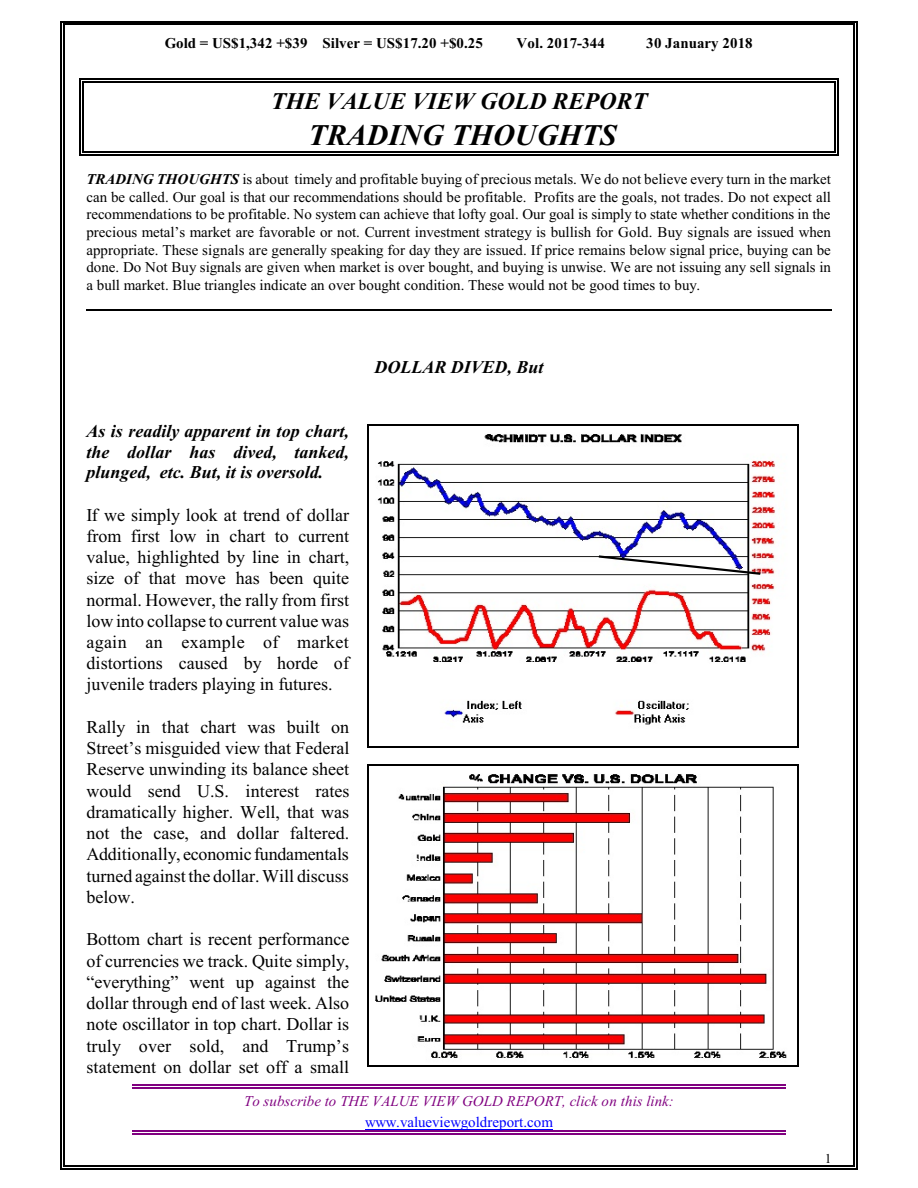
<style>
.page{position:relative;width:918px;height:1188px;background:#fff}
.page>*{position:absolute;margin:0;border:0;box-sizing:border-box;transform-origin:0 0}
.t1{font:italic 700 30px "Times New Roman";letter-spacing:.005em;color:#000}
.t2{font:italic 700 24px "Times New Roman";color:#000}
.t3{font:18px/21.3px "Times New Roman";color:#000;text-align:justify}
.t4{font:italic 700 18px/20.9px "Times New Roman";color:#000;text-align:justify}
.t5{font:15px/17.7px "Times New Roman";color:#000;text-align:justify}
.t6{font:700 15px "Times New Roman";letter-spacing:.005em;color:#000}
.t7{font:italic 15px "Times New Roman";color:#800080}
.t8{font:15px "Times New Roman";color:#00f}
.t9{font:13.5px "Times New Roman";color:#000}
.s1{font-weight:700;font-style:italic}
</style>
<div class="page">
<hr style="left:63px;top:24px;width:2px;height:1143px;background:#000">
<hr style="left:853px;top:24px;width:2px;height:1143px;background:#000">
<hr style="left:63px;top:24px;width:791px;height:1px;background:#000">
<hr style="left:63px;top:1166px;width:791px;height:1px;background:#000">
<hr style="left:60px;top:21px;width:2px;height:1149px;background:#000">
<hr style="left:856px;top:21px;width:2px;height:1149px;background:#000">
<hr style="left:60px;top:21px;width:797px;height:1px;background:#000">
<hr style="left:60px;top:1169px;width:797px;height:1px;background:#000">
<hr style="left:82px;top:82px;width:1px;height:35px;background:#000">
<hr style="left:834px;top:82px;width:2px;height:35px;background:#000">
<hr style="left:82px;top:82px;width:754px;height:1px;background:#000">
<hr style="left:79px;top:79px;width:1px;height:42px;background:#000">
<hr style="left:837px;top:79px;width:2px;height:42px;background:#000">
<hr style="left:79px;top:79px;width:760px;height:1px;background:#000">
<hr style="left:82px;top:117px;width:1px;height:36px;background:#000">
<hr style="left:834px;top:117px;width:2px;height:36px;background:#000">
<hr style="left:82px;top:152px;width:754px;height:1px;background:#000">
<hr style="left:79px;top:113px;width:1px;height:43px;background:#000">
<hr style="left:837px;top:113px;width:2px;height:43px;background:#000">
<hr style="left:79px;top:155px;width:760px;height:1px;background:#000">
<img style="left:369px;top:426px;width:429px;height:321px">
<hr style="left:367px;top:424px;width:1px;height:324px;background:#000">
<hr style="left:798px;top:424px;width:1px;height:324px;background:#000">
<hr style="left:367px;top:424px;width:432px;height:1px;background:#000">
<hr style="left:367px;top:747px;width:432px;height:1px;background:#000">
<img style="left:369px;top:766px;width:429px;height:300px">
<hr style="left:367px;top:765px;width:1px;height:302px;background:#000">
<hr style="left:798px;top:765px;width:1px;height:302px;background:#000">
<hr style="left:367px;top:765px;width:432px;height:1px;background:#000">
<hr style="left:367px;top:1066px;width:432px;height:1px;background:#000">
<hr style="left:86px;top:309px;width:745px;height:1px;background:#000">
<svg style="left:596px;top:554px;width:167px;height:22px"></svg>
<hr style="left:132px;top:1088px;width:654px;height:1px;background:#800080">
<hr style="left:132px;top:1085px;width:654px;height:1px;background:#800080">
<hr style="left:132px;top:1130px;width:654px;height:2px;background:#800080">
<hr style="left:132px;top:1133px;width:654px;height:2px;background:#800080">
<hr style="left:365px;top:1129px;width:188px;height:1px;background:#00f">
<p class="t6" style="left:165px;top:38px;width:320px">Gold = US$1,342 +$39 Silver = US$17.20 +$0.25</p>
<p class="t6" style="left:517px;top:38px;width:90px">Vol. 2017-344</p>
<p class="t6" style="left:646px;top:38px;width:108px">30 January 2018</p>
<h2 class="t2" style="left:271px;top:92px;width:377px">THE VALUE VIEW GOLD REPORT</h2>
<h1 class="t1" style="left:308px;top:125px;width:310px">TRADING THOUGHTS</h1>
<p class="t5" style="left:86px;top:172px;width:746px"><span class="s1">TRADING THOUGHTS</span> is about timely and profitable buying of precious metals. We do not believe every turn in the market can be called. Our goal is that our recommendations should be profitable. Profits are the goals, not trades. Do not expect all recommendations to be profitable. No system can achieve that lofty goal. Our goal is simply to state whether conditions in the precious metal’s market are favorable or not. Current investment strategy is bullish for Gold. Buy signals are issued when appropriate. These signals are generally speaking for day they are issued. If price remains below signal price, buying can be done. Do Not Buy signals are given when market is over bought, and buying is unwise. We are not issuing any sell signals in a bull market. Blue triangles indicate an over bought condition. These would not be good times to buy.</p>
<p class="t4" style="left:374px;top:359px;width:171px">DOLLAR DIVED, But</p>
<p class="t4" style="left:86px;top:422px;width:264px">As is readily apparent in top chart, the dollar has dived, tanked, plunged, etc. But, it is oversold.</p>
<p class="t3" style="left:86px;top:506px;width:264px">If we simply look at trend of dollar from first low in chart to current value, highlighted by line in chart, size of that move has been quite normal. However, the rally from first low into collapse to current value was again an example of market distortions caused by horde of juvenile traders playing in futures.</p>
<p class="t3" style="left:86px;top:718px;width:265px">Rally in that chart was built on Street’s misguided view that Federal Reserve unwinding its balance sheet would send U.S. interest rates dramatically higher. Well, that was not the case, and dollar faltered.<br>Additionally, economic fundamentals turned against the dollar. Will discuss below.</p>
<p class="t3" style="left:86px;top:930px;width:265px">Bottom chart is recent performance of currencies we track. Quite simply, “everything” went up against the dollar through end of last week. Also note oscillator in top chart. Dollar is truly over sold, and Trump’s statement on dollar set off a small</p>
<p class="t7" style="left:244px;top:1096px;width:431px">To subscribe to THE VALUE VIEW GOLD REPORT, click on this link:</p>
<p class="t8" style="left:365px;top:1116px;width:190px">www.valueviewgoldreport.com</p>
<p class="t9" style="left:825px;top:1154px;width:8px">1</p>
</div>
